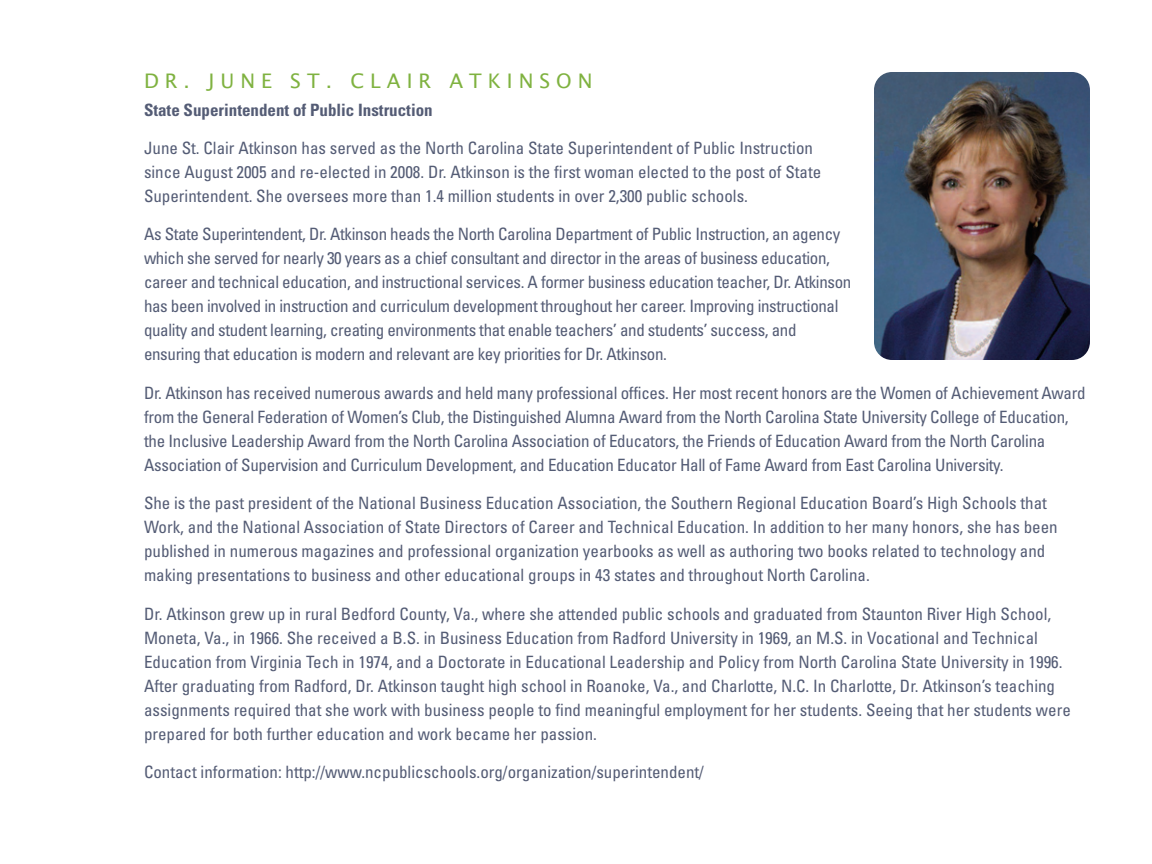
<style>
.page{position:relative;width:1152px;height:864px;background:#fff}
.page>*{position:absolute;margin:0;border:0;box-sizing:border-box;transform-origin:0 0}
.t1{font:20px "Lucida Grande";letter-spacing:.3em;color:#7fb240}
.t2{font:condensed 17px/24px "Univers";color:#545c75}
.t3{font:condensed 17px/24px "Univers";letter-spacing:-.02em;color:#545c75}
.t4{font:700 condensed 17px "Univers";color:#545c75}
</style>
<div class="page">
<img style="left:874px;top:72px;width:216px;height:288px;border-radius:18px">
<p class="t1" style="left:144px;top:69px;width:450px">DR. JUNE ST. CLAIR ATKINSON</p>
<p class="t4" style="left:144px;top:103px;width:290px">State Superintendent of Public Instruction</p>
<p class="t2" style="left:144px;top:137px;width:679px">June St. Clair Atkinson has served as the North Carolina State Superintendent of Public Instruction since August 2005 and re-elected in 2008. Dr. Atkinson is the first woman elected to the post of State<br>Superintendent. She oversees more than 1.4 million students in over 2,300 public schools.</p>
<p class="t3" style="left:144px;top:224px;width:709px">As State Superintendent, Dr. Atkinson heads the North Carolina Department of Public Instruction, an agency which she served for nearly 30 years as a chief consultant and director in the areas of business education, career and technical education, and instructional services. A former business education teacher, Dr. Atkinson has been involved in instruction and curriculum development throughout her career. Improving instructional quality and student learning, creating environments that enable teachers’ and students’ success, and ensuring that education is modern and relevant are key priorities for Dr. Atkinson.</p>
<p class="t2" style="left:144px;top:382px;width:943px">Dr. Atkinson has received numerous awards and held many professional offices. Her most recent honors are the Women of Achievement Award from the General Federation of Women’s Club, the Distinguished Alumna Award from the North Carolina State University College of Education, the Inclusive Leadership Award from the North Carolina Association of Educators, the Friends of Education Award from the North Carolina Association of Supervision and Curriculum Development, and Education Educator Hall of Fame Award from East Carolina University.</p>
<p class="t2" style="left:144px;top:493px;width:915px">She is the past president of the National Business Education Association, the Southern Regional Education Board’s High Schools that Work, and the National Association of State Directors of Career and Technical Education. In addition to her many honors, she has been published in numerous magazines and professional organization yearbooks as well as authoring two books related to technology and making presentations to business and other educational groups in 43 states and throughout North Carolina.</p>
<p class="t2" style="left:144px;top:603px;width:928px">Dr. Atkinson grew up in rural Bedford County, Va., where she attended public schools and graduated from Staunton River High School, Moneta, Va., in 1966. She received a B.S. in Business Education from Radford University in 1969, an M.S. in Vocational and Technical Education from Virginia Tech in 1974, and a Doctorate in Educational Leadership and Policy from North Carolina State University in 1996.<br>After graduating from Radford, Dr. Atkinson taught high school in Roanoke, Va., and Charlotte, N.C. In Charlotte, Dr. Atkinson’s teaching assignments required that she work with business people to find meaningful employment for her students. Seeing that her students were prepared for both further education and work became her passion.</p>
<p class="t2" style="left:144px;top:761px;width:562px">Contact information: http://www.ncpublicschools.org/organization/superintendent/</p>
</div>
